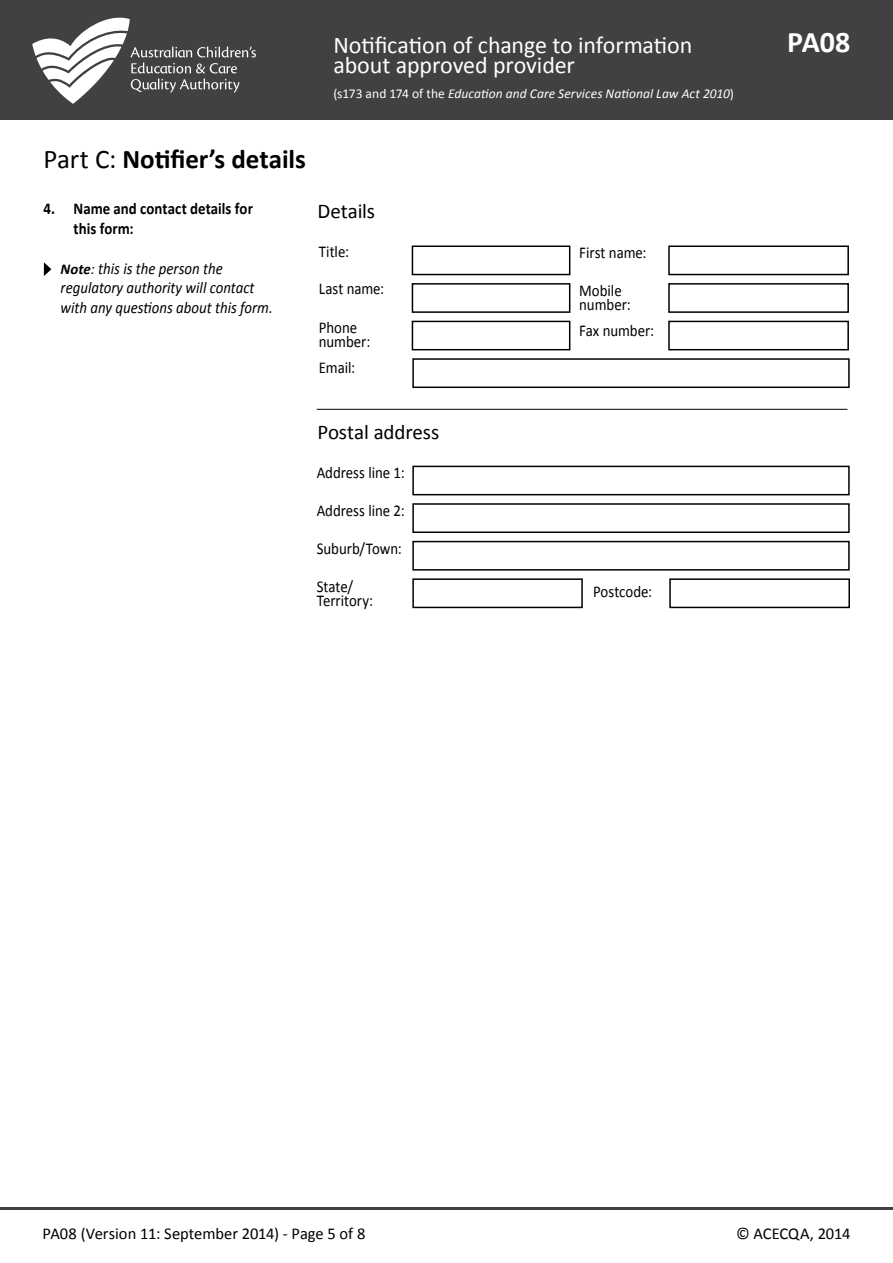
<style>
.page{position:relative;width:893px;height:1263px;background:#fff}
.page>*{position:absolute;margin:0;border:0;box-sizing:border-box;transform-origin:0 0}
.t1{font:700 30px "Calibri";color:#fff}
.t2{font:700 27px "Calibri";letter-spacing:-.005em;color:#000}
.t3{font:24px/19.5px "Calibri";letter-spacing:-.005em;color:#fff}
.t4{font:21px "Calibri";letter-spacing:-.005em;color:#000}
.t5{font:16.5px/13.5px "Calibri";letter-spacing:-.005em;color:#000;scale:.9 1}
.t6{font:italic 16.5px/19.5px "Calibri";color:#000;scale:.9 1}
.t7{font:16.5px "Calibri";letter-spacing:-.005em;color:#000}
.t8{font:700 16.5px/19.5px "Calibri";color:#000;scale:.9 1}
.t9{font:italic 13.5px "Calibri";letter-spacing:.005em;color:#fff}
.s1{font-style:normal}
.s2{font-weight:400}
.s3{font-weight:700;font-size:15px}
.s4{font-size:15px}
</style>
<div class="page">
<hr style="left:0;top:1207px;width:893px;height:2px;background:#414042">
<div style="left:0;top:0;width:893px;height:119px;background:#414042"></div>
<svg style="left:32px;top:17px;width:224px;height:87px"></svg>
<div style="left:412px;top:245px;width:158px;height:30px;border:2px solid #000"></div>
<div style="left:668px;top:245px;width:181px;height:30px;border:2px solid #000"></div>
<div style="left:412px;top:283px;width:158px;height:30px;border:2px solid #000"></div>
<div style="left:412px;top:321px;width:158px;height:29px;border:2px solid #000"></div>
<div style="left:669px;top:578px;width:181px;height:30px;border:2px solid #000"></div>
<div style="left:412px;top:466px;width:438px;height:29px;border:2px solid #000"></div>
<div style="left:412px;top:503px;width:438px;height:30px;border:2px solid #000"></div>
<div style="left:412px;top:541px;width:438px;height:30px;border:2px solid #000"></div>
<div style="left:412px;top:578px;width:171px;height:30px;border:2px solid #000"></div>
<hr style="left:317px;top:409px;width:530px;height:1px;background:#000">
<div style="left:412px;top:358px;width:438px;height:30px;border:2px solid #000"></div>
<div style="left:668px;top:283px;width:181px;height:30px;border:2px solid #000"></div>
<div style="left:668px;top:321px;width:181px;height:29px;border:2px solid #000"></div>
<svg style="left:44px;top:262px;width:7px;height:14px"></svg>
<h3 class="t3" style="left:333px;top:36px;width:360px">Notification of change to information about approved provider</h3>
<p class="t9" style="left:333px;top:84px;width:402px"><span class="s1">(s173 and 174 of the</span> Education and Care Services National Law Act 2010<span class="s1">)</span></p>
<h2 class="t2" style="left:44px;top:142px;width:264px"><span class="s2">Part C:</span> Notifier’s details</h2>
<p class="t8" style="left:74px;top:199px;width:201px;text-indent:-30px">4. Name and contact details for this form:</p>
<p class="t6" style="left:61px;top:258px;width:237px"><span class="s3">Note</span><span class="s4">:</span> this is the person the regulatory authority will contact with any questions about this form.</p>
<p class="t4" style="left:317px;top:197px;width:59px">Details</p>
<p class="t5" style="left:319px;top:245px;width:35px">Title:</p>
<p class="t5" style="left:319px;top:282px;width:74px">Last name:</p>
<p class="t5" style="left:319px;top:321px;width:59px">Phone number:</p>
<p class="t5" style="left:319px;top:361px;width:42px">Email:</p>
<p class="t5" style="left:579px;top:246px;width:76px">First name:</p>
<p class="t5" style="left:579px;top:284px;width:59px">Mobile number:</p>
<p class="t5" style="left:579px;top:324px;width:85px">Fax number:</p>
<p class="t4" style="left:317px;top:419px;width:123px">Postal address</p>
<p class="t5" style="left:317px;top:466px;width:99px">Address line 1:</p>
<p class="t5" style="left:317px;top:504px;width:99px">Address line 2:</p>
<p class="t5" style="left:317px;top:542px;width:96px">Suburb/Town:</p>
<p class="t5" style="left:317px;top:580px;width:64px">State/<br>Territory:</p>
<p class="t5" style="left:593px;top:585px;width:67px">Postcode:</p>
<h1 class="t1" style="left:787px;top:23px;width:65px">PA08</h1>
<p class="t7" style="left:43px;top:1223px;width:324px">PA08 (Version 11: September 2014) - Page 5 of 8</p>
<p class="t7" style="left:736px;top:1223px;width:116px">© ACECQA, 2014</p>
</div>
